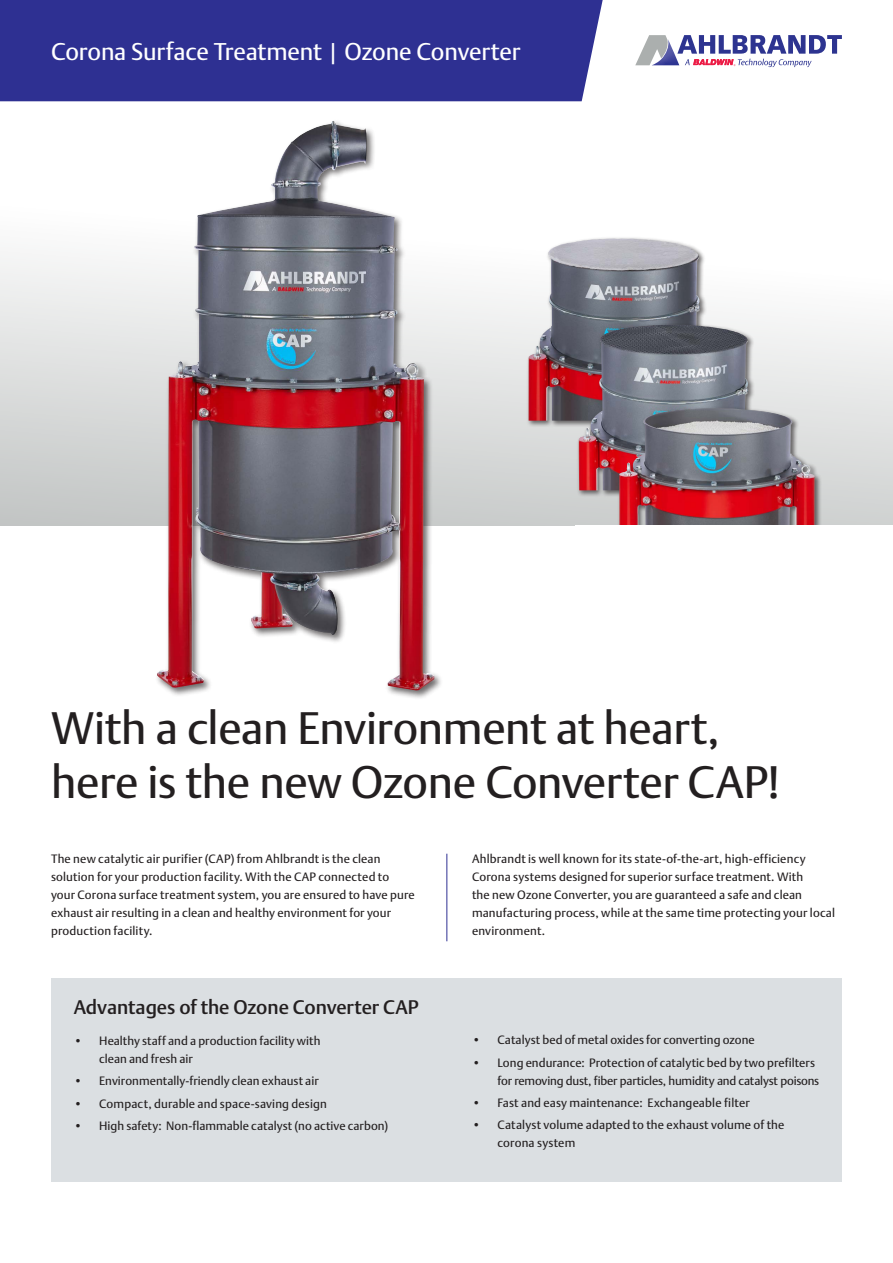
<style>
.page{position:relative;width:893px;height:1263px;background:#fff}
.page>*{position:absolute;margin:0;border:0;box-sizing:border-box;transform-origin:0 0}
.t1{font:45px/54px "DTL Argo T";letter-spacing:-.01em;color:#231f20}
.t2{font:24px "DTL Argo T";letter-spacing:-.005em;color:#fff}
.t3{font:500 19.5px "DTL Argo T";letter-spacing:-.005em;color:#231f20}
.t4{font:12px/18px "DTL Argo T";letter-spacing:.01em;color:#231f20}
.s1{font-weight:300}
</style>
<div class="page">
<div style="left:0;top:0;width:603px;height:101px;background:#2e3092"></div>
<svg style="left:635px;top:35px;width:207px;height:32px"></svg>
<hr style="left:446px;top:854px;width:1px;height:87px;background:#2e3092">
<div style="left:51px;top:978px;width:791px;height:203px;background:#dbdfe2"></div>
<div style="left:0;top:101px;width:893px;height:424px;background:linear-gradient(to bottom,#fff,#cdcfcf)"></div>
<div style="left:526px;top:236px;width:203px;height:191px;background:#231f20;opacity:.66"></div>
<img style="left:529px;top:238px;width:194px;height:183px">
<div style="left:577px;top:323px;width:200px;height:174px;background:#231f20;opacity:.66"></div>
<img style="left:579px;top:325px;width:191px;height:165px">
<div style="left:617px;top:406px;width:205px;height:126px;background:#231f20;opacity:.66"></div>
<img style="left:619px;top:408px;width:196px;height:117px">
<div style="left:576px;top:525px;width:317px;height:37px;background:#fff"></div>
<div style="left:154px;top:118px;width:289px;height:581px;background:#231f20;opacity:.66"></div>
<img style="left:157px;top:121px;width:176px;height:567px">
<h2 class="t2" style="left:51px;top:37px;width:471px">Corona Surface Treatment <span class="s1">|</span> Ozone Converter</h2>
<h1 class="t1" style="left:51px;top:701px;width:731px">With a clean Environment at heart, here is the new Ozone Converter CAP!</h1>
<p class="t4" style="left:51px;top:850px;width:365px">The new catalytic air purifier (CAP) from Ahlbrandt is the clean solution for your production facility. With the CAP connected to your Corona surface treatment system, you are ensured to have pure exhaust air resulting in a clean and healthy environment for your production facility.</p>
<h3 class="t3" style="left:74px;top:996px;width:346px">Advantages of the Ozone Converter CAP</h3>
<p class="t4" style="left:99px;top:1032px;width:223px;text-indent:-26px">• Healthy staff and a production facility with clean and fresh air</p>
<p class="t4" style="left:74px;top:1072px;width:246px">• Environmentally-friendly clean exhaust air</p>
<p class="t4" style="left:74px;top:1094px;width:255px">• Compact, durable and space-saving design</p>
<p class="t4" style="left:74px;top:1116px;width:316px">• High safety: Non-flammable catalyst (no active carbon)</p>
<p class="t4" style="left:472px;top:849px;width:365px">Ahlbrandt is well known for its state-of-the-art, high-efficiency Corona systems designed for superior surface treatment. With<br>the new Ozone Converter, you are guaranteed a safe and clean manufacturing process, while at the same time protecting your local environment.</p>
<p class="t4" style="left:472px;top:1031px;width:284px">• Catalyst bed of metal oxides for converting ozone</p>
<p class="t4" style="left:497px;top:1053px;width:323px;text-indent:-26px">• Long endurance: Protection of catalytic bed by two prefilters for removing dust, fiber particles, humidity and catalyst poisons</p>
<p class="t4" style="left:472px;top:1093px;width:279px">• Fast and easy maintenance: Exchangeable filter</p>
<p class="t4" style="left:497px;top:1116px;width:288px;text-indent:-26px">• Catalyst volume adapted to the exhaust volume of the corona system</p>
</div>
